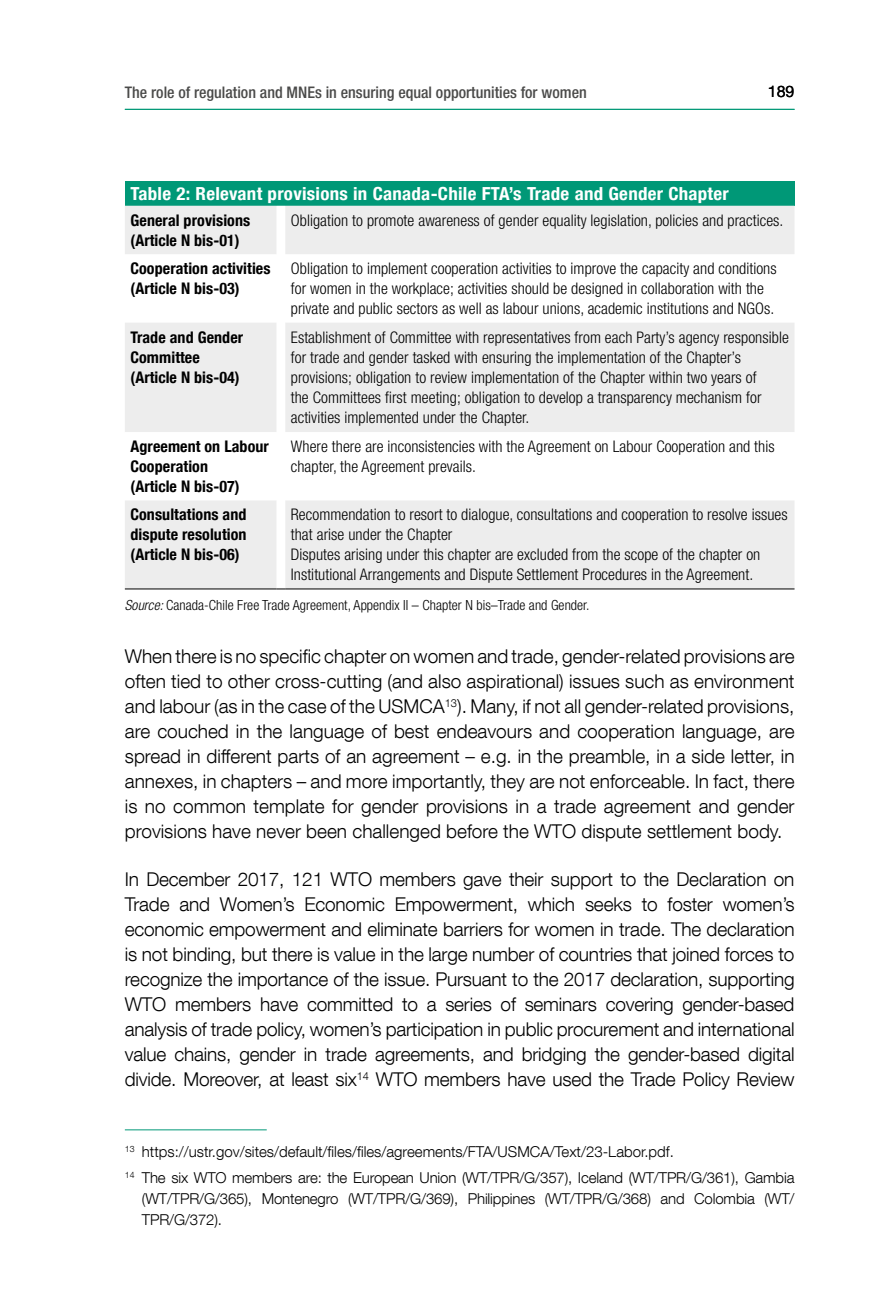
<style>
.page{position:relative;width:874px;height:1299px;background:#fff}
.page>*{position:absolute;margin:0;border:0;box-sizing:border-box;transform-origin:0 0}
.t1{font:300 19px/25px "Helvetica Neue LT Com";letter-spacing:-.01em;color:#000;text-align:justify}
.t2{font:700 condensed 18px "Helvetica Neue LT Com";letter-spacing:.015em;color:#fff;scale:1.05 1}
.t3{font:300 condensed 16px/20px "Helvetica Neue LT Com";letter-spacing:.005em;color:#000}
.t4{font:700 condensed 16px/20px "Helvetica Neue LT Com";letter-spacing:.005em;color:#000}
.t5{font:500 condensed 16px "Helvetica Neue LT Com";color:#4a4a49}
.t6{font:16px "Helvetica Neue LT Com";color:#000}
.t7{font:300 15px/26.6px "Helvetica Neue LT Com";letter-spacing:-.01em;color:#000}
.t8{font:300 condensed 14px "Helvetica Neue LT Com";letter-spacing:.005em;color:#000}
.s1{font-style:italic}
</style>
<div class="page">
<hr style="left:125px;top:109px;width:669px;height:1px;background:#009877">
<div style="left:125px;top:181px;width:669px;height:25px;background:#009877"></div>
<svg style="left:125px;top:206px;width:669px;height:382px;fill:#ededed"></svg>
<hr style="left:125px;top:588px;width:151px;height:1px;background:#000">
<svg style="left:276px;top:206px;width:9px;height:383px"></svg>
<hr style="left:285px;top:588px;width:509px;height:1px;background:#000">
<hr style="left:125px;top:1129px;width:141px;height:1px;background:#009877">
<p class="t5" style="left:125px;top:83px;width:463px">The role of regulation and MNEs in ensuring equal opportunities for women</p>
<p class="t6" style="left:767px;top:81px;width:28px">189</p>
<p class="t2" style="left:130px;top:183px;width:571px">Table 2: Relevant provisions in Canada-Chile FTA’s Trade and Gender Chapter</p>
<p class="t4" style="left:130px;top:210px;width:121px">General provisions (Article N bis-01)</p>
<p class="t3" style="left:291px;top:210px;width:494px">Obligation to promote awareness of gender equality legislation, policies and practices.</p>
<p class="t4" style="left:130px;top:258px;width:141px">Cooperation activities (Article N bis-03)</p>
<p class="t3" style="left:291px;top:258px;width:487px">Obligation to implement cooperation activities to improve the capacity and conditions for women in the workplace; activities should be designed in collaboration with the private and public sectors as well as labour unions, academic institutions and NGOs.</p>
<p class="t4" style="left:130px;top:327px;width:114px">Trade and Gender<br>Committee (Article N bis-04)</p>
<p class="t3" style="left:291px;top:327px;width:499px">Establishment of Committee with representatives from each Party’s agency responsible for trade and gender tasked with ensuring the implementation of the Chapter’s provisions; obligation to review implementation of the Chapter within two years of<br>the Committees first meeting; obligation to develop a transparency mechanism for activities implemented under the Chapter.</p>
<p class="t4" style="left:130px;top:436px;width:140px">Agreement on Labour<br>Cooperation<br>(Article N bis-07)</p>
<p class="t3" style="left:291px;top:436px;width:485px">Where there are inconsistencies with the Agreement on Labour Cooperation and this chapter, the Agreement prevails.</p>
<p class="t4" style="left:130px;top:505px;width:117px;text-align:justify">Consultations and dispute resolution (Article N bis-06)</p>
<p class="t3" style="left:291px;top:504px;width:498px">Recommendation to resort to dialogue, consultations and cooperation to resolve issues that arise under the Chapter<br>Disputes arising under this chapter are excluded from the scope of the chapter on Institutional Arrangements and Dispute Settlement Procedures in the Agreement.</p>
<p class="t8" style="left:125px;top:597px;width:466px"><span class="s1">Source:</span> Canada-Chile Free Trade Agreement, Appendix II – Chapter N bis–Trade and Gender.</p>
<p class="t1" style="left:125px;top:643px;width:671px">When there is no specific chapter on women and trade, gender-related provisions are often tied to other cross-cutting (and also aspirational) issues such as environment and labour (as in the case of the USMCA<sup>13</sup>). Many, if not all gender-related provisions, are couched in the language of best endeavours and cooperation language, are spread in different parts of an agreement – e.g. in the preamble, in a side letter, in annexes, in chapters – and more importantly, they are not enforceable. In fact, there is no common template for gender provisions in a trade agreement and gender provisions have never been challenged before the WTO dispute settlement body.</p>
<p class="t1" style="left:125px;top:866px;width:671px">In December 2017, 121 WTO members gave their support to the Declaration on Trade and Women’s Economic Empowerment, which seeks to foster women’s economic empowerment and eliminate barriers for women in trade. The declaration is not binding, but there is value in the large number of countries that joined forces to recognize the importance of the issue. Pursuant to the 2017 declaration, supporting WTO members have committed to a series of seminars covering gender-based analysis of trade policy, women’s participation in public procurement and international value chains, gender in trade agreements, and bridging the gender-based digital divide. Moreover, at least six<sup>14</sup> WTO members have used the Trade Policy Review</p>
<p class="t7" style="left:125px;top:1137px;width:670px"><sup>13</sup> https://ustr.gov/sites/default/files/files/agreements/FTA/USMCA/Text/23-Labor.pdf.<br><sup>14</sup> The six WTO members are: the European Union (WT/TPR/G/357), Iceland (WT/TPR/G/361), Gambia</p>
<p class="t7" style="left:142px;top:1187px;width:653px;line-height:21px">(WT/TPR/G/365), Montenegro (WT/TPR/G/369), Philippines (WT/TPR/G/368) and Colombia (WT/<br>TPR/G/372).</p>
</div>
